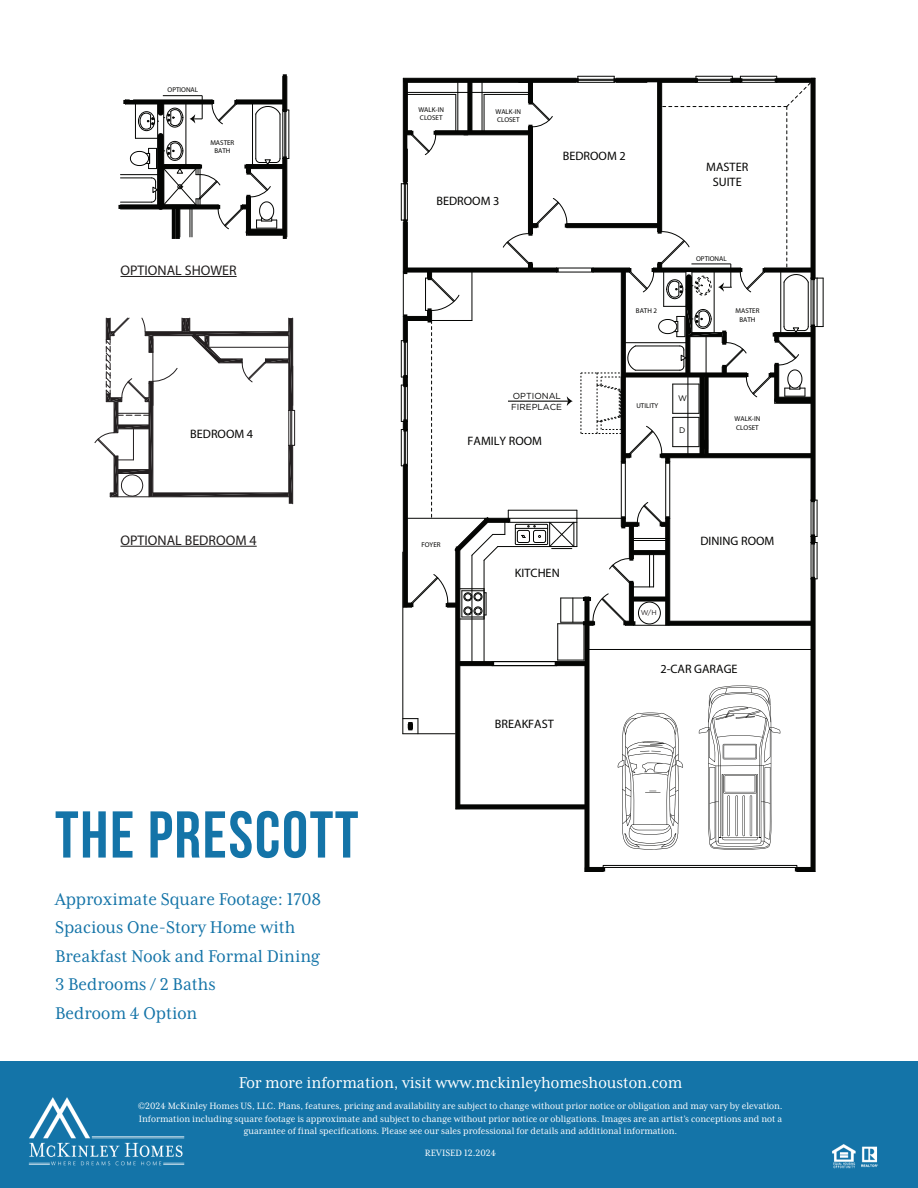
<style>
.page{position:relative;width:918px;height:1188px;background:#fff}
.page>*{position:absolute;margin:0;border:0;box-sizing:border-box;transform-origin:0 0}
.t1{font:700 66px "Bebas Neue";letter-spacing:.025em;color:#1474a8}
.t2{font:19.5px/28.5px "Mrs Eaves XL Serif Nar OT";color:#1474a8}
.t3{font:18px "Mrs Eaves XL Serif Nar OT";color:#fff}
.t4{font:13.95px "Gotham HTF";color:#211e1e}
.t5{font:12.3px/14.7px "Gotham HTF";color:#050504;text-align:center}
.t6{font:10.5px/12.6px "Mrs Eaves XL Serif Nar OT";color:#fff;text-align:center}
.t7{font:8.7px/11.2px "Gotham";color:#050504}
.t8{font:8.1px "Gotham";color:#040503}
.t9{font:7.05px/8.4px "Gotham HTF";color:#050504}
.t10{font:7.05px "Gotham";color:#231f20}
</style>
<div class="page">
<div style="left:0;top:1061px;width:918px;height:127px;background:#1474a8"></div>
<img style="left:28px;top:1097px;width:157px;height:69px">
<img style="left:832px;top:1144px;width:46px;height:25px">
<hr style="left:236px;top:100px;width:47px;height:4px;background:#040503">
<div style="left:158px;top:104px;width:6px;height:9px;background:#040503"></div>
<div style="left:158px;top:136px;width:6px;height:71px;background:#040503"></div>
<hr style="left:125px;top:100px;width:87px;height:4px;background:#040503">
<hr style="left:120px;top:205px;width:98px;height:4px;background:#040503">
<div style="left:166px;top:108px;width:17px;height:19px;border:1px dashed #040503;border-radius:50%"></div>
<hr style="left:252px;top:104px;width:1px;height:61px;background:#040503">
<hr style="left:255px;top:114px;width:1px;height:44px;background:#040503">
<hr style="left:280px;top:114px;width:1px;height:44px;background:#040503">
<div style="left:138px;top:111px;width:17px;height:20px;border:1px solid #040503;border-radius:50%"></div>
<svg style="left:139px;top:108px;width:43px;height:22px"></svg>
<hr style="left:120px;top:174px;width:38px;height:1px;background:#040503">
<hr style="left:120px;top:178px;width:32px;height:1px;background:#040503">
<hr style="left:120px;top:202px;width:32px;height:1px;background:#040503">
<hr style="left:157px;top:104px;width:1px;height:101px;background:#040503">
<hr style="left:164px;top:104px;width:48px;height:1px;background:#040503">
<hr style="left:163px;top:104px;width:1px;height:61px;background:#040503">
<hr style="left:236px;top:104px;width:47px;height:1px;background:#040503">
<hr style="left:120px;top:209px;width:52px;height:1px;background:#040503">
<hr style="left:125px;top:104px;width:33px;height:1px;background:#040503">
<svg style="left:211px;top:100px;width:26px;height:25px"></svg>
<hr style="left:186px;top:104px;width:1px;height:61px;background:#040503">
<hr style="left:135px;top:104px;width:1px;height:34px;background:#040503">
<svg style="left:130px;top:138px;width:159px;height:99px"></svg>
<hr style="left:285px;top:110px;width:1px;height:48px;background:#040503">
<hr style="left:284px;top:110px;width:1px;height:48px;background:#040503">
<hr style="left:282px;top:110px;width:1px;height:48px;background:#040503">
<hr style="left:288px;top:110px;width:1px;height:48px;background:#040503">
<svg style="left:255px;top:76px;width:34px;height:39px"></svg>
<svg style="left:456px;top:549px;width:4px;height:258px"></svg>
<hr style="left:460px;top:805px;width:125px;height:4px;background:#040503">
<hr style="left:585px;top:601px;width:4px;height:266px;background:#040503">
<hr style="left:811px;top:579px;width:4px;height:291px;background:#040503">
<hr style="left:815px;top:579px;width:1px;height:293px;background:#040503">
<hr style="left:455px;top:607px;width:1px;height:202px;background:#040503">
<hr style="left:456px;top:809px;width:129px;height:1px;background:#040503">
<svg style="left:585px;top:867px;width:19px;height:5px"></svg>
<hr style="left:589px;top:625px;width:1px;height:242px;background:#040503">
<svg style="left:797px;top:867px;width:18px;height:5px"></svg>
<hr style="left:402px;top:552px;width:1px;height:182px;background:#040503">
<hr style="left:403px;top:733px;width:52px;height:1px;background:#040503">
<svg style="left:403px;top:718px;width:16px;height:16px"></svg>
<div style="left:603px;top:865px;width:194px;height:3px;border:1px solid #040503"></div>
<hr style="left:823px;top:278px;width:1px;height:49px;background:#040503">
<svg style="left:190px;top:96px;width:13px;height:27px"></svg>
<hr style="left:163px;top:95px;width:39px;height:1px;background:#040503">
<hr style="left:120px;top:276px;width:117px;height:1px;background:#211e1e">
<hr style="left:120px;top:546px;width:137px;height:1px;background:#211e1e">
<svg style="left:699px;top:686px;width:81px;height:164px"></svg>
<svg style="left:618px;top:713px;width:65px;height:137px"></svg>
<svg style="left:401px;top:76px;width:422px;height:590px"></svg>
<svg style="left:94px;top:317px;width:201px;height:187px"></svg>
<div style="left:638px;top:602px;width:23px;height:22px;border:1px solid #040503;border-radius:50%"></div>
<p class="t9" style="left:168px;top:86px;width:32px">OPTIONAL</p>
<p class="t9" style="left:210px;top:138px;width:26px;text-align:center">MASTER<br>BATH</p>
<h3 class="t4" style="left:120px;top:262px;width:118px">OPTIONAL SHOWER</h3>
<p class="t5" style="left:190px;top:426px;width:64px">BEDROOM 4</p>
<h3 class="t4" style="left:120px;top:532px;width:138px">OPTIONAL BEDROOM 4</h3>
<h1 class="t1" style="left:55px;top:799px;width:305px">THE PRESCOTT</h1>
<h2 class="t2" style="left:55px;top:885px;width:268px">Approximate Square Footage: 1708<br>Spacious One-Story Home with<br>Breakfast Nook and Formal Dining<br>3 Bedrooms / 2 Baths<br>Bedroom 4 Option</h2>
<p class="t9" style="left:418px;top:105px;width:27px">WALK-IN<br>CLOSET</p>
<p class="t9" style="left:495px;top:107px;width:27px">WALK-IN<br>CLOSET</p>
<p class="t5" style="left:436px;top:193px;width:64px">BEDROOM 3</p>
<p class="t5" style="left:563px;top:148px;width:64px">BEDROOM 2</p>
<p class="t9" style="left:636px;top:306px;width:23px">BATH 2</p>
<p class="t5" style="left:706px;top:159px;width:44px">MASTER<br>SUITE</p>
<p class="t9" style="left:696px;top:254px;width:32px">OPTIONAL</p>
<p class="t9" style="left:735px;top:307px;width:26px;text-align:center">MASTER<br>BATH</p>
<p class="t7" style="left:511px;top:390px;width:52px">OPTIONAL<br>FIREPLACE</p>
<p class="t5" style="left:468px;top:433px;width:76px">FAMILY ROOM</p>
<p class="t9" style="left:636px;top:402px;width:23px">UTILITY</p>
<p class="t8" style="left:678px;top:394px;width:10px">W</p>
<p class="t8" style="left:679px;top:426px;width:8px">D</p>
<p class="t9" style="left:735px;top:415px;width:27px">WALK-IN<br>CLOSET</p>
<p class="t9" style="left:421px;top:540px;width:21px">FOYER</p>
<p class="t5" style="left:515px;top:566px;width:46px">KITCHEN</p>
<p class="t5" style="left:495px;top:717px;width:60px">BREAKFAST</p>
<p class="t10" style="left:641px;top:609px;width:17px">W/H</p>
<p class="t5" style="left:701px;top:533px;width:75px">DINING ROOM</p>
<p class="t5" style="left:660px;top:661px;width:79px">2-CAR GARAGE</p>
<h3 class="t3" style="left:239px;top:1073px;width:445px">For more information, visit www.mckinleyhomeshouston.com</h3>
<p class="t6" style="left:138px;top:1100px;width:646px">©2024 McKinley Homes US, LLC. Plans, features, pricing and availability are subject to change without prior notice or obligation and may vary by elevation.<br>Information including square footage is approximate and subject to change without prior notice or obligations. Images are an artist’s conceptions and not a guarantee of final specifications. Please see our sales professional for details and additional information.</p>
<p class="t6" style="left:425px;top:1147px;width:73px">REVISED 12.2024</p>
</div>
